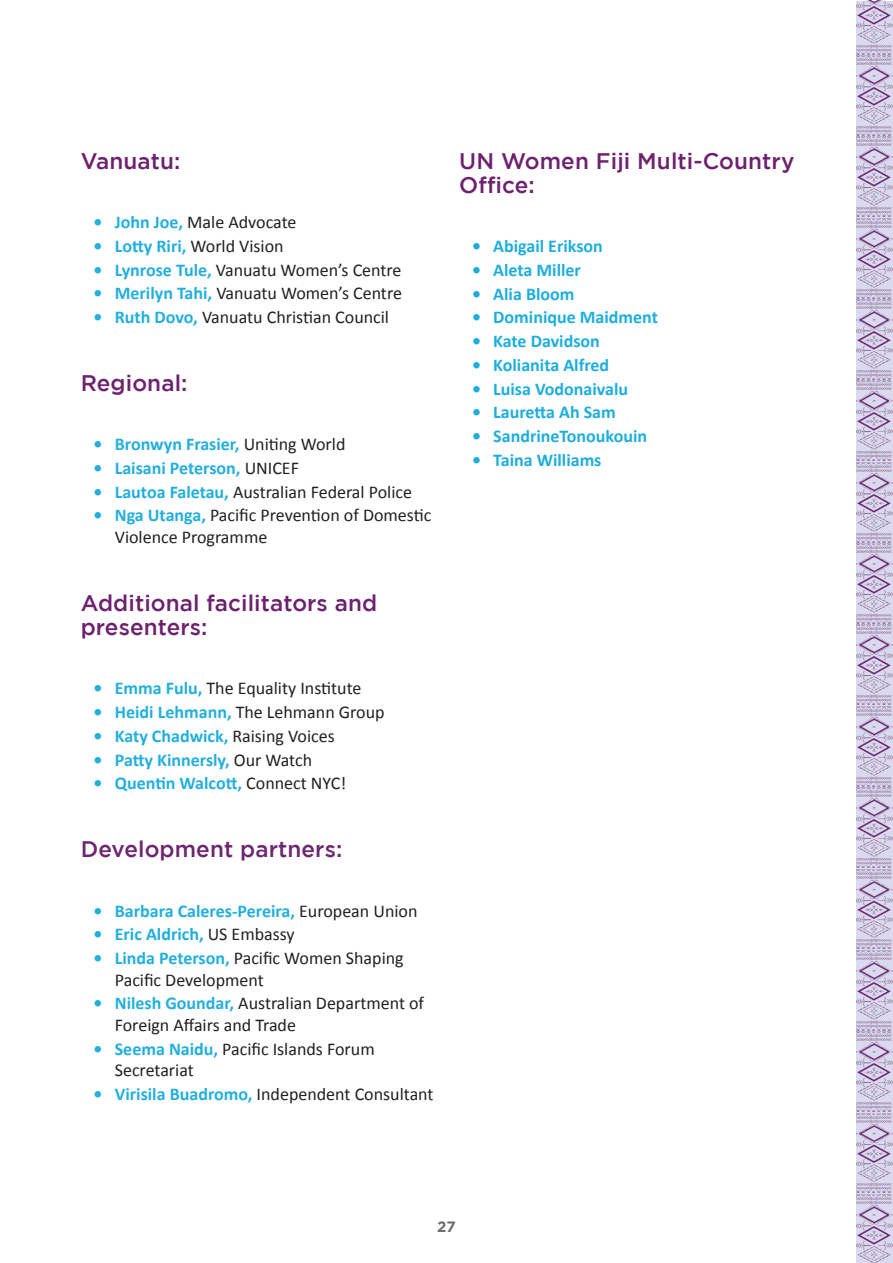
<style>
.page{position:relative;width:893px;height:1263px;background:#fff}
.page>*{position:absolute;margin:0;border:0;box-sizing:border-box;transform-origin:0 0}
.t1{font:500 22.5px/24px "Gotham";letter-spacing:.005em;color:#6d216f}
.t2{font:500 22.5px "Gotham";letter-spacing:.005em;color:#6d266f}
.t3{font:18px/21.6px "Calibri";color:#231f20}
.t4{font:700 18px "Calibri";color:#22afde}
.t5{font:700 18px "Calibri";color:#1daedd}
.t6{font:700 18px "Calibri";color:#1dafde}
.t7{font:700 15px "Gotham";color:#6d6e70}
.s1{font-weight:700;color:#22afde}
.s2{font-weight:400;color:#231f20}
</style>
<div class="page">
<img style="left:857px;top:137px;width:36px;height:161px">
<img style="left:857px;top:0;width:36px;height:54px">
<img style="left:857px;top:300px;width:36px;height:79px">
<img style="left:857px;top:56px;width:36px;height:79px">
<img style="left:857px;top:381px;width:36px;height:161px">
<img style="left:857px;top:625px;width:36px;height:161px">
<img style="left:857px;top:1113px;width:36px;height:150px">
<img style="left:857px;top:544px;width:36px;height:79px">
<img style="left:857px;top:869px;width:36px;height:161px">
<img style="left:857px;top:788px;width:36px;height:79px">
<img style="left:857px;top:1032px;width:36px;height:79px">
<p class="t1" style="left:81px;top:148px;width:101px">Vanuatu:</p>
<p class="t3" style="left:94px;top:210px;width:204px"><span class="s1">• John Joe,</span> Male Advocate</p>
<p class="t4" style="left:94px;top:233px;width:192px">• Lotty Riri, <span class="s2">World Vision</span></p>
<p class="t3" style="left:94px;top:258px;width:310px"><span class="s1">• Lynrose Tule,</span> Vanuatu Women’s Centre</p>
<p class="t3" style="left:94px;top:282px;width:310px"><span class="s1">• Merilyn Tahi,</span> Vanuatu Women’s Centre</p>
<p class="t3" style="left:94px;top:305px;width:297px"><span class="s1">• Ruth Dovo,</span> Vanuatu Christian Council</p>
<p class="t1" style="left:81px;top:371px;width:108px">Regional:</p>
<p class="t4" style="left:94px;top:432px;width:253px">• Bronwyn Frasier, <span class="s2">Uniting World</span></p>
<p class="t4" style="left:94px;top:455px;width:207px">• Laisani Peterson, <span class="s2">UNICEF</span></p>
<p class="t3" style="left:94px;top:480px;width:320px"><span class="s1">• Lautoa Faletau,</span> Australian Federal Police</p>
<p class="t3" style="left:115px;top:504px;width:318px;text-indent:-21px"><span class="s1">• Nga Utanga,</span> Pacific Prevention of Domestic<br>Violence Programme</p>
<p class="t1" style="left:81px;top:591px;width:298px">Additional facilitators and presenters:</p>
<p class="t3" style="left:94px;top:677px;width:269px"><span class="s1">• Emma Fulu,</span> The Equality Institute</p>
<p class="t3" style="left:94px;top:700px;width:293px"><span class="s1">• Heidi Lehmann,</span> The Lehmann Group</p>
<p class="t4" style="left:94px;top:723px;width:243px">• Katy Chadwick, <span class="s2">Raising Voices</span></p>
<p class="t4" style="left:94px;top:747px;width:220px">• Patty Kinnersly, <span class="s2">Our Watch</span></p>
<p class="t4" style="left:94px;top:770px;width:254px">• Quentin Walcott, <span class="s2">Connect NYC!</span></p>
<p class="t2" style="left:81px;top:836px;width:263px">Development partners:</p>
<p class="t4" style="left:94px;top:898px;width:325px">• Barbara Caleres-Pereira, <span class="s2">European Union</span></p>
<p class="t6" style="left:94px;top:921px;width:203px">• Eric Aldrich, <span class="s2">US Embassy</span></p>
<p class="t3" style="left:115px;top:946px;width:290px;text-indent:-21px"><span class="s1">• Linda Peterson,</span> Pacific Women Shaping<br>Pacific Development</p>
<p class="t3" style="left:115px;top:992px;width:311px;text-indent:-21px"><span class="s1">• Nilesh Goundar,</span> Australian Department of<br>Foreign Affairs and Trade</p>
<p class="t3" style="left:115px;top:1037px;width:261px;text-indent:-21px"><span class="s1">• Seema Naidu,</span> Pacific Islands Forum<br>Secretariat</p>
<p class="t3" style="left:94px;top:1082px;width:342px"><span class="s1">• Virisila Buadromo,</span> Independent Consultant</p>
<p class="t1" style="left:459px;top:148px;width:337px">UN Women Fiji Multi-Country<br>Office:</p>
<p class="t5" style="left:472px;top:233px;width:132px">• Abigail Erikson</p>
<p class="t5" style="left:472px;top:257px;width:111px">• Aleta Miller</p>
<p class="t5" style="left:472px;top:281px;width:104px">• Alia Bloom</p>
<p class="t5" style="left:472px;top:305px;width:188px">• Dominique Maidment</p>
<p class="t5" style="left:472px;top:328px;width:129px">• Kate Davidson</p>
<p class="t5" style="left:472px;top:352px;width:139px">• Kolianita Alfred</p>
<p class="t5" style="left:472px;top:376px;width:158px">• Luisa Vodonaivalu</p>
<p class="t5" style="left:472px;top:399px;width:145px">• Lauretta Ah Sam</p>
<p class="t5" style="left:472px;top:423px;width:177px">• SandrineTonoukouin</p>
<p class="t5" style="left:472px;top:447px;width:131px">• Taina Williams</p>
<p class="t7" style="left:437px;top:1218px;width:20px">27</p>
</div>
